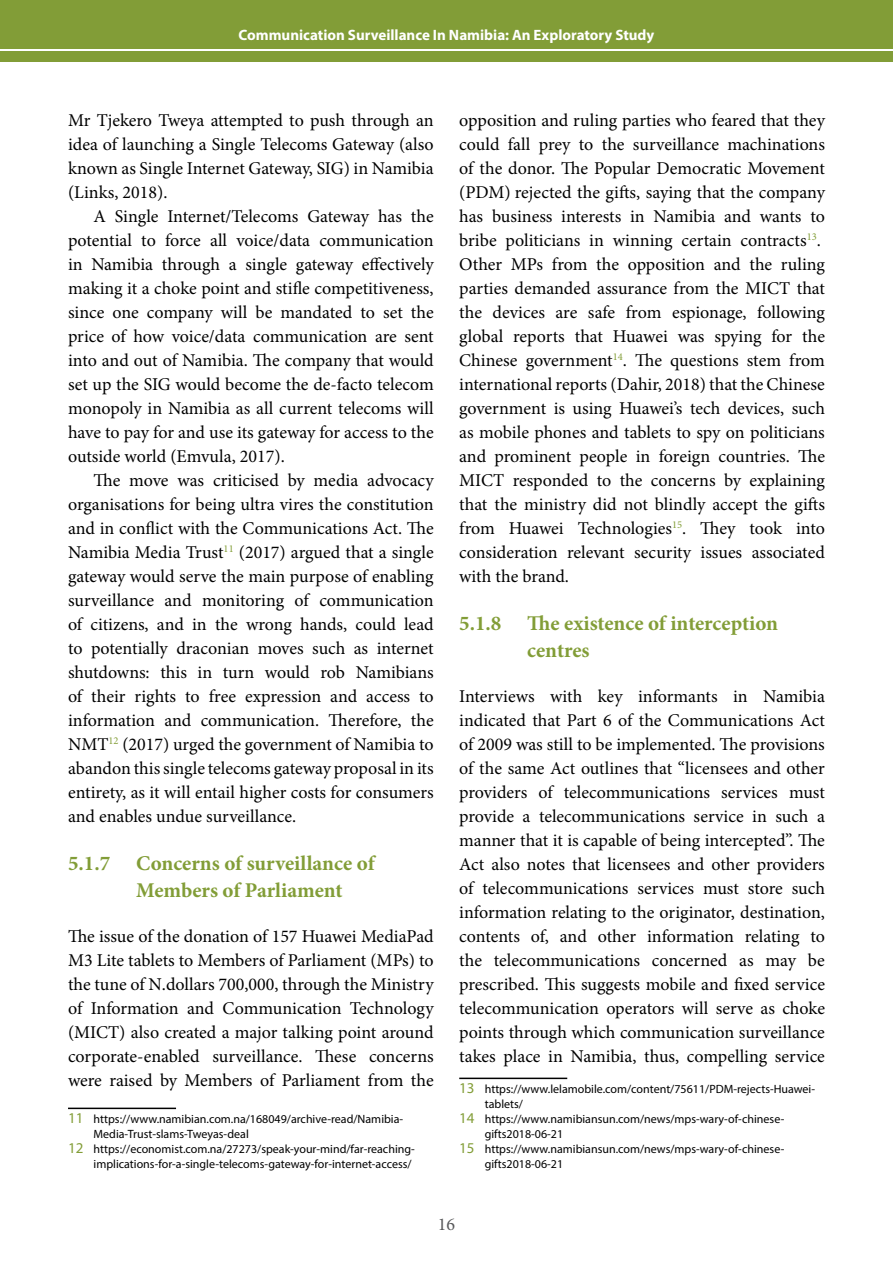
<style>
.page{position:relative;width:893px;height:1263px;background:#fff}
.page>*{position:absolute;margin:0;border:0;box-sizing:border-box;transform-origin:0 0}
.t1{font:700 21px/27px "Minion Pro";letter-spacing:-.005em;color:#829d37}
.t2{font:18px/24px "Minion Pro";color:#000;text-align:justify}
.t3{font:18px "Minion Pro";color:#58595b}
.t4{font:700 15px "Myriad Pro";color:#fff}
.t5{font:12px "Myriad Pro";color:#000}
.s1{font-size:15px;color:#829d37}
</style>
<div class="page">
<div style="left:0;top:0;width:893px;height:62px;background:#829d37"></div>
<hr style="left:0;top:49px;width:893px;height:2px;background:#fff">
<hr style="left:68px;top:1107px;width:108px;height:2px;background:#000">
<hr style="left:459px;top:1077px;width:108px;height:2px;background:#000">
<p class="t4" style="left:239px;top:26px;width:417px">Communication Surveillance In Namibia: An Exploratory Study</p>
<p class="t2" style="left:68px;top:108px;width:367px">Mr Tjekero Tweya attempted to push through an idea of launching a Single Telecoms Gateway (also known as Single Internet Gateway, SIG) in Namibia (Links, 2018).</p>
<p class="t2" style="left:68px;top:204px;width:367px;text-indent:26px">A Single Internet/Telecoms Gateway has the potential to force all voice/data communication in Namibia through a single gateway effectively making it a choke point and stifle competitiveness, since one company will be mandated to set the price of how voice/data communication are sent into and out of Namibia. The company that would set up the SIG would become the de-facto telecom monopoly in Namibia as all current telecoms will have to pay for and use its gateway for access to the outside world (Emvula, 2017).</p>
<p class="t2" style="left:68px;top:468px;width:367px;text-indent:26px">The move was criticised by media advocacy organisations for being ultra vires the constitution and in conflict with the Communications Act. The Namibia Media Trust<sup>11</sup> (2017) argued that a single gateway would serve the main purpose of enabling surveillance and monitoring of communication of citizens, and in the wrong hands, could lead to potentially draconian moves such as internet shutdowns: this in turn would rob Namibians of their rights to free expression and access to information and communication. Therefore, the NMT<sup>12</sup> (2017) urged the government of Namibia to abandon this single telecoms gateway proposal in its entirety, as it will entail higher costs for consumers and enables undue surveillance.</p>
<p class="t1" style="left:136px;top:850px;width:240px;text-indent:-68px">5.1.7 Concerns of surveillance of<br>Members of Parliament</p>
<p class="t2" style="left:68px;top:924px;width:367px">The issue of the donation of 157 Huawei MediaPad M3 Lite tablets to Members of Parliament (MPs) to the tune of N.dollars 700,000, through the Ministry of Information and Communication Technology (MICT) also created a major talking point around corporate-enabled surveillance. These concerns were raised by Members of Parliament from the</p>
<p class="t5" style="left:68px;top:1112px;width:337px"><span class="s1">11</span> https://www.namibian.com.na/168049/archive-read/Namibia-</p>
<p class="t5" style="left:94px;top:1127px;width:157px">Media-Trust-slams-Tweyas-deal</p>
<p class="t5" style="left:68px;top:1142px;width:348px"><span class="s1">12</span> https://economist.com.na/27273/speak-your-mind/far-reaching-</p>
<p class="t5" style="left:94px;top:1157px;width:320px">implications-for-a-single-telecoms-gateway-for-internet-access/</p>
<p class="t2" style="left:459px;top:108px;width:367px;text-align:left">opposition and ruling parties who feared that they could fall prey to the surveillance machinations of the donor. The Popular Democratic Movement (PDM) rejected the gifts, saying that the company has business interests in Namibia and wants to bribe politicians in winning certain contracts<sup>13</sup>.<br>Other MPs from the opposition and the ruling parties demanded assurance from the MICT that the devices are safe from espionage, following global reports that Huawei was spying for the Chinese government<sup>14</sup>. The questions stem from international reports (Dahir, 2018) that the Chinese government is using Huawei’s tech devices, such as mobile phones and tablets to spy on politicians and prominent people in foreign countries. The MICT responded to the concerns by explaining that the ministry did not blindly accept the gifts from Huawei Technologies<sup>15</sup>. They took into consideration relevant security issues associated with the brand.</p>
<p class="t1" style="left:527px;top:610px;width:252px;text-indent:-68px">5.1.8 The existence of interception centres</p>
<p class="t2" style="left:459px;top:684px;width:367px">Interviews with key informants in Namibia indicated that Part 6 of the Communications Act of 2009 was still to be implemented. The provisions of the same Act outlines that “licensees and other providers of telecommunications services must provide a telecommunications service in such a manner that it is capable of being intercepted”. The Act also notes that licensees and other providers of telecommunications services must store such information relating to the originator, destination, contents of, and other information relating to the telecommunications concerned as may be prescribed. This suggests mobile and fixed service telecommunication operators will serve as choke points through which communication surveillance takes place in Namibia, thus, compelling service</p>
<p class="t5" style="left:459px;top:1082px;width:357px"><span class="s1">13</span> https://www.lelamobile.com/content/75611/PDM-rejects-Huawei-</p>
<p class="t5" style="left:485px;top:1097px;width:40px">tablets/</p>
<p class="t5" style="left:459px;top:1112px;width:327px"><span class="s1">14</span> https://www.namibiansun.com/news/mps-wary-of-chinese-</p>
<p class="t5" style="left:485px;top:1127px;width:80px">gifts2018-06-21</p>
<p class="t5" style="left:459px;top:1142px;width:327px"><span class="s1">15</span> https://www.namibiansun.com/news/mps-wary-of-chinese-</p>
<p class="t5" style="left:485px;top:1157px;width:80px">gifts2018-06-21</p>
<p class="t3" style="left:438px;top:1212px;width:19px">16</p>
</div>
